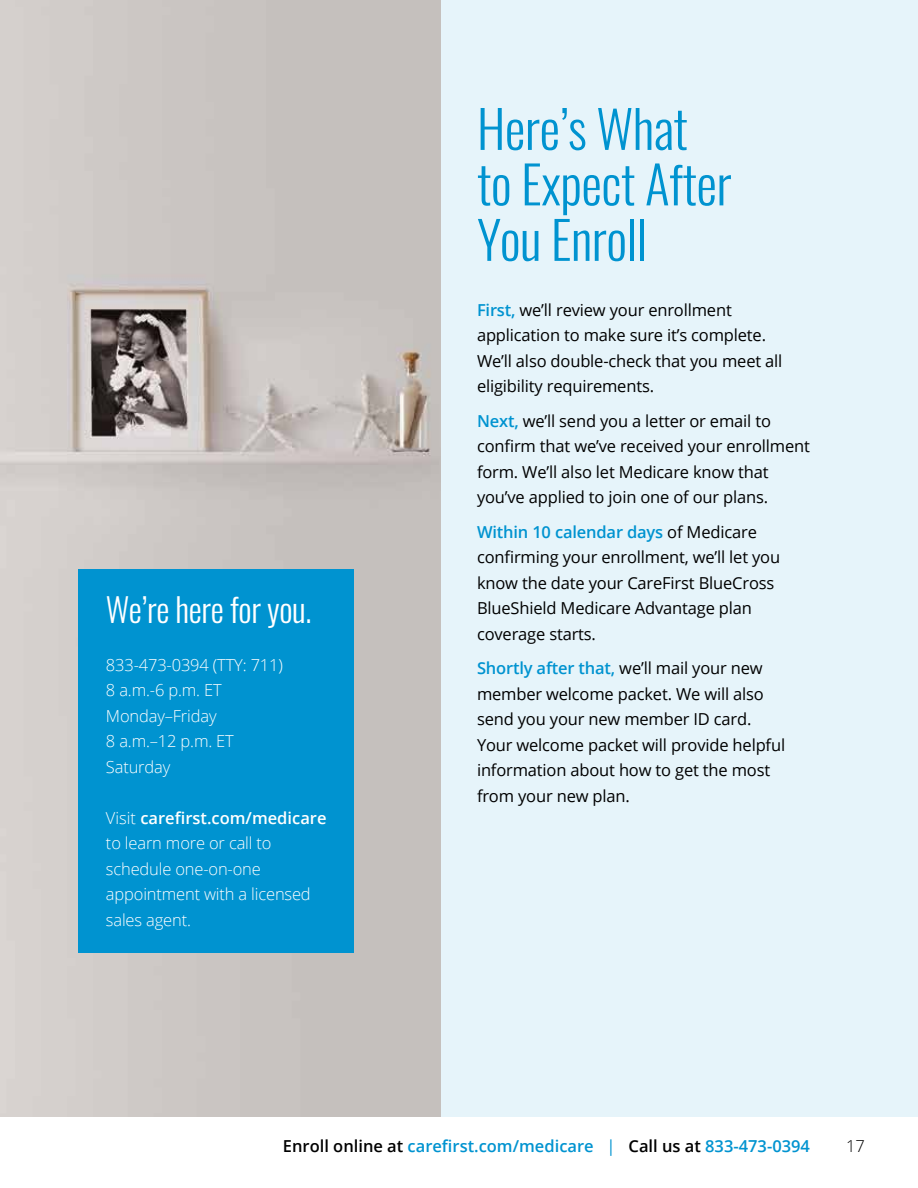
<style>
.page{position:relative;width:918px;height:1188px;background:#fff}
.page>*{position:absolute;margin:0;border:0;box-sizing:border-box;transform-origin:0 0}
.t1{font:300 51.75px/55.5px "Oswald";letter-spacing:-.01em;color:#0093d0}
.t2{font:300 33px "Oswald";letter-spacing:-.01em;color:#fff}
.t3{font:16.5px/25.5px "Open Sans";letter-spacing:-.01em;color:#000}
.t4{font:300 16.5px/25.5px "Open Sans";letter-spacing:-.01em;color:#fff}
.t5{font:600 16.5px "Open Sans";color:#0093d0}
.t6{font:300 16.5px "Open Sans";color:#000}
.s1{font-weight:600}
.s2{font-weight:600;color:#0093d0}
.s3{color:#000}
.s4{font-weight:400}
</style>
<div class="page">
<img style="left:0;top:0;width:441px;height:1117px">
<div style="left:441px;top:0;width:477px;height:1188px;background:#e6f4fa"></div>
<div style="left:0;top:1117px;width:918px;height:71px;background:#fff"></div>
<div style="left:79px;top:569px;width:275px;height:384px;background:#0093d0"></div>
<h2 class="t2" style="left:106px;top:580px;width:207px">We’re here for you.</h2>
<p class="t4" style="left:106px;top:652px;width:178px">833-473-0394 (TTY: 711)<br>8 a.m.-6 p.m. ET<br>Monday–Friday<br>8 a.m.–12 p.m. ET<br>Saturday</p>
<p class="t4" style="left:106px;top:805px;width:222px">Visit <span class="s1">carefirst.com/medicare </span>to learn more or call to schedule one-on-one appointment with a licensed sales agent.</p>
<h1 class="t1" style="left:477px;top:96px;width:256px">Here’s What to Expect After<br>You Enroll</h1>
<p class="t3" style="left:477px;top:297px;width:307px"><span class="s2">First,</span> we’ll review your enrollment application to make sure it’s complete.<br>We’ll also double-check that you meet all eligibility requirements.</p>
<p class="t3" style="left:477px;top:407px;width:334px"><span class="s2">Next,</span> we’ll send you a letter or email to confirm that we’ve received your enrollment form. We’ll also let Medicare know that you’ve applied to join one of our plans.</p>
<p class="t3" style="left:477px;top:518px;width:305px"><span class="s2">Within 10 calendar days</span> of Medicare confirming your enrollment, we’ll let you know the date your CareFirst BlueCross BlueShield Medicare Advantage plan coverage starts.</p>
<p class="t3" style="left:477px;top:655px;width:310px"><span class="s2">Shortly after that,</span> we’ll mail your new member welcome packet. We will also send you your new member ID card.<br>Your welcome packet will provide helpful information about how to get the most from your new plan.</p>
<p class="t5" style="left:283px;top:1134px;width:529px"><span class="s3">Enroll online at</span> carefirst.com/medicare <span class="s4">|</span> <span class="s3">Call us at</span> 833-473-0394</p>
<p class="t6" style="left:846px;top:1134px;width:20px">17</p>
</div>
